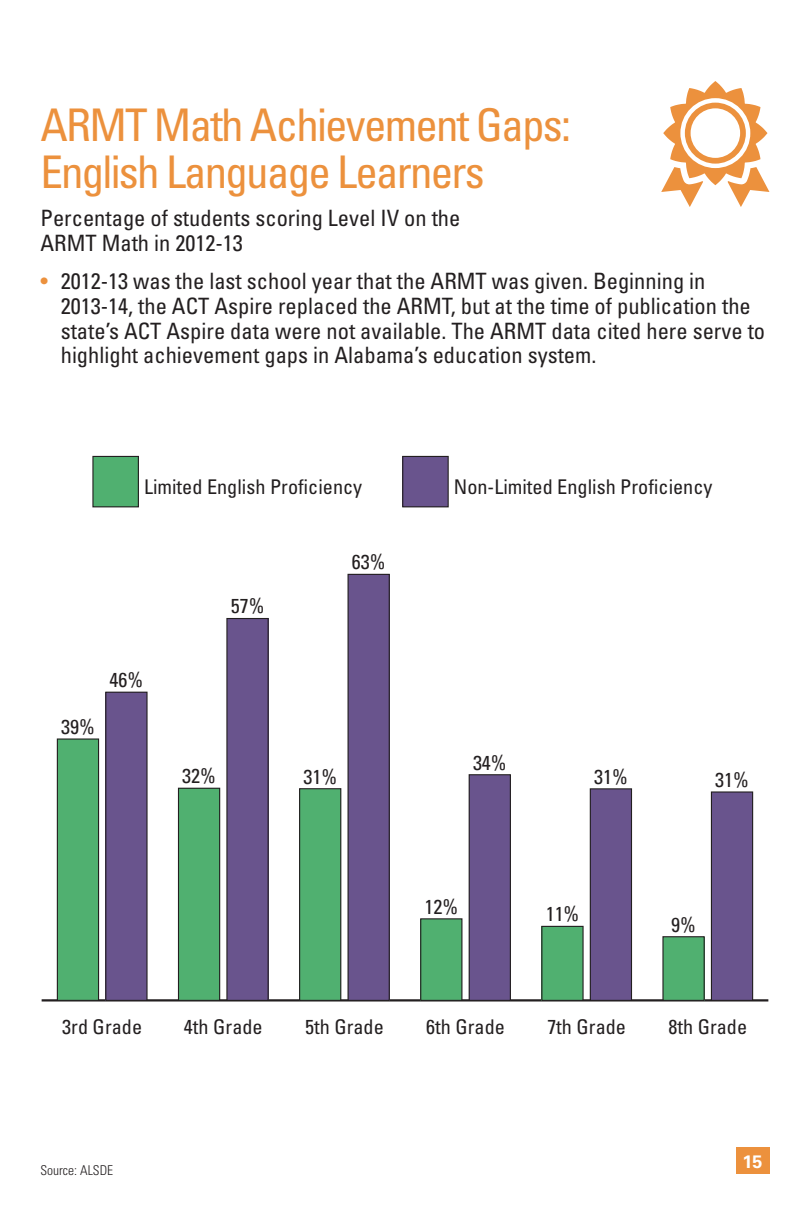
<style>
.page{position:relative;width:810px;height:1215px;background:#fff}
.page>*{position:absolute;margin:0;border:0;box-sizing:border-box;transform-origin:0 0}
._1_Head__orange{font:condensed 45px/47.2px "Univers LT Std";letter-spacing:-.04em;color:#ec913d}
._1_Text_Univers_57_C{font:condensed 22.5px/24.8px "Univers LT Std";color:#231f20}
.t1{font:condensed 20.25px "Univers LT Std";color:#231f20}
.t2{font:700 18px "Univers LT Std";color:#fff}
._3_Source_Univers_47{font:300 condensed 13.5px "Univers LT Std";color:#231f20}
.s1{color:#ec913d}
</style>
<div class="page">
<div style="left:736px;top:1148px;width:34px;height:26px;background:#ec913d"></div>
<svg style="left:661px;top:81px;width:108px;height:126px"></svg>
<hr style="left:42px;top:999px;width:726px;height:3px;background:#231f20">
<div style="left:57px;top:739px;width:42px;height:261px;background:#50b070"></div>
<div style="left:57px;top:738px;width:42px;height:263px;border:1px solid #231f20"></div>
<div style="left:178px;top:788px;width:42px;height:212px;background:#50b070"></div>
<div style="left:178px;top:788px;width:42px;height:213px;border:1px solid #231f20"></div>
<div style="left:300px;top:789px;width:41px;height:211px;background:#50b070"></div>
<div style="left:299px;top:788px;width:42px;height:213px;border:1px solid #231f20"></div>
<div style="left:421px;top:919px;width:41px;height:81px;background:#50b070"></div>
<div style="left:420px;top:918px;width:42px;height:83px;border:1px solid #231f20"></div>
<div style="left:542px;top:926px;width:41px;height:74px;background:#50b070"></div>
<div style="left:541px;top:926px;width:43px;height:75px;border:1px solid #231f20"></div>
<div style="left:663px;top:937px;width:41px;height:63px;background:#50b070"></div>
<div style="left:662px;top:936px;width:43px;height:65px;border:1px solid #231f20"></div>
<div style="left:106px;top:692px;width:41px;height:308px;background:#69548d"></div>
<div style="left:105px;top:692px;width:43px;height:309px;border:1px solid #231f20"></div>
<div style="left:227px;top:619px;width:41px;height:381px;background:#69548d"></div>
<div style="left:226px;top:618px;width:43px;height:383px;border:1px solid #231f20"></div>
<div style="left:348px;top:574px;width:41px;height:426px;background:#69548d"></div>
<div style="left:348px;top:574px;width:42px;height:427px;border:1px solid #231f20"></div>
<div style="left:469px;top:775px;width:41px;height:225px;background:#69548d"></div>
<div style="left:469px;top:774px;width:42px;height:227px;border:1px solid #231f20"></div>
<div style="left:590px;top:789px;width:42px;height:211px;background:#69548d"></div>
<div style="left:590px;top:788px;width:42px;height:213px;border:1px solid #231f20"></div>
<div style="left:711px;top:792px;width:42px;height:208px;background:#69548d"></div>
<div style="left:711px;top:791px;width:42px;height:210px;border:1px solid #231f20"></div>
<div style="left:403px;top:456px;width:45px;height:51px;background:#69548d"></div>
<div style="left:402px;top:456px;width:47px;height:51px;border:1px solid #231f20"></div>
<div style="left:93px;top:456px;width:45px;height:51px;background:#50b070"></div>
<div style="left:92px;top:456px;width:47px;height:51px;border:1px solid #231f20"></div>
<p class="_1_Head__orange" style="left:40px;top:100px;width:532px">ARMT Math Achievement Gaps:<br>English Language Learners</p>
<p class="_1_Text_Univers_57_C" style="left:40px;top:205px;width:421px">Percentage of students scoring Level IV on the<br>ARMT Math in 2012-13</p>
<p class="_1_Text_Univers_57_C" style="left:61px;top:268px;width:706px;text-indent:-20px"><span class="s1">•</span> 2012-13 was the last school year that the ARMT was given. Beginning in 2013-14, the ACT Aspire replaced the ARMT, but at the time of publication the state’s ACT Aspire data were not available. The ARMT data cited here serve to highlight achievement gaps in Alabama’s education system.</p>
<p class="t1" style="left:144px;top:474px;width:220px">Limited English Proficiency</p>
<p class="t1" style="left:454px;top:474px;width:260px">Non-Limited English Proficiency</p>
<p class="t1" style="left:61px;top:714px;width:35px">39%</p>
<p class="t1" style="left:110px;top:667px;width:35px">46%</p>
<p class="t1" style="left:231px;top:593px;width:35px">57%</p>
<p class="t1" style="left:352px;top:549px;width:35px">63%</p>
<p class="t1" style="left:182px;top:763px;width:35px">32%</p>
<p class="t1" style="left:303px;top:764px;width:35px">31%</p>
<p class="t1" style="left:473px;top:750px;width:35px">34%</p>
<p class="t1" style="left:594px;top:764px;width:35px">31%</p>
<p class="t1" style="left:425px;top:894px;width:35px">12%</p>
<p class="t1" style="left:546px;top:901px;width:35px">11%</p>
<p class="t1" style="left:715px;top:767px;width:35px">31%</p>
<p class="t1" style="left:671px;top:912px;width:26px">9%</p>
<p class="t1" style="left:62px;top:1014px;width:81px">3rd Grade</p>
<p class="t1" style="left:184px;top:1014px;width:80px">4th Grade</p>
<p class="t1" style="left:305px;top:1014px;width:80px">5th Grade</p>
<p class="t1" style="left:426px;top:1014px;width:80px">6th Grade</p>
<p class="t1" style="left:547px;top:1014px;width:80px">7th Grade</p>
<p class="t1" style="left:668px;top:1014px;width:80px">8th Grade</p>
<p class="_3_Source_Univers_47" style="left:40px;top:1162px;width:74px">Source: ALSDE</p>
<p class="t2" style="left:743px;top:1151px;width:22px">15</p>
</div>
